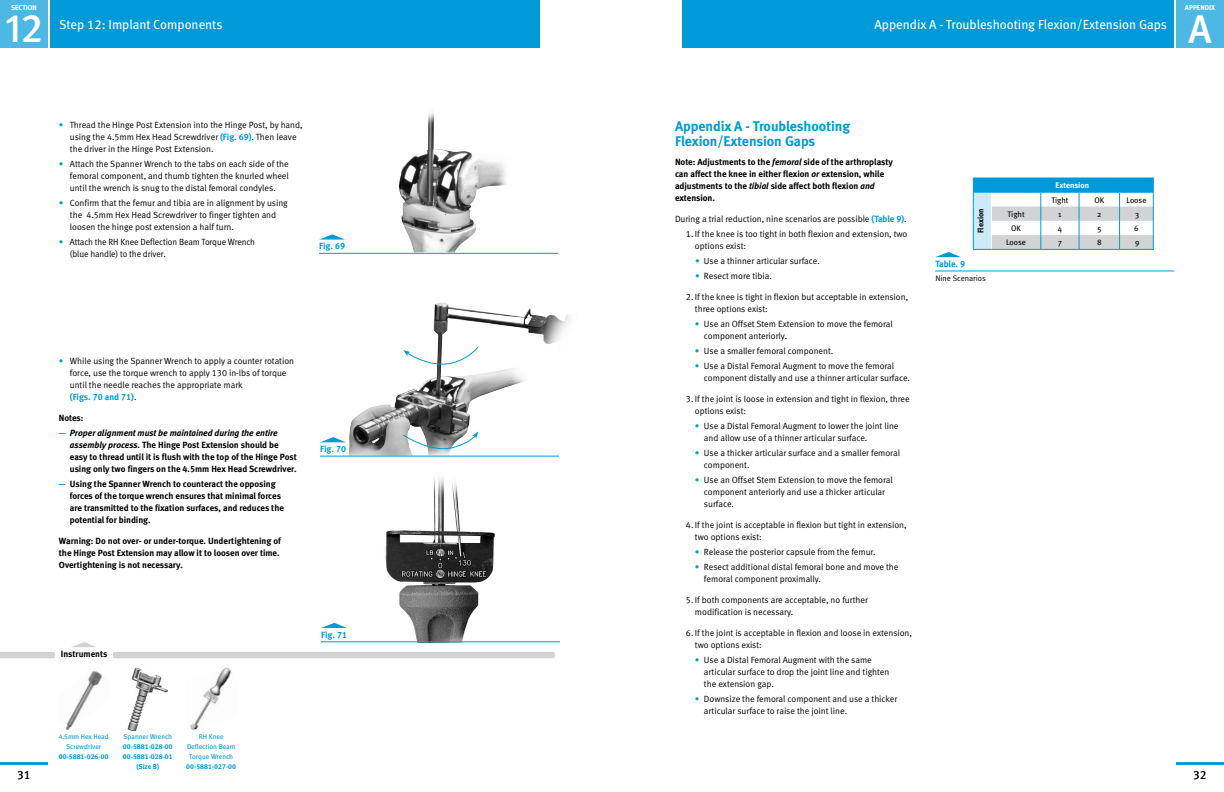
<style>
.page{position:relative;width:1224px;height:792px;background:#fff}
.page>*{position:absolute;margin:0;border:0;box-sizing:border-box;transform-origin:0 0}
.t1{font:40px "Meta Medium Expert";color:#fff}
.t2{font:500 40px "Meta";color:#fff}
.t3{font:14px/15px "Meta Bold LF";color:#009ad9}
.t4{font:13px "Meta Book LF";color:#fff}
.t5{font:12px "Meta Medium LF";color:#000}
.t6{font:9px/12px "Meta Normal LF";color:#000}
.t7{font:9px/12px "Meta Bold LF";color:#000}
.t8{font:9px "Meta Bold LF";color:#009ad9}
.t9{font:8px "Meta";color:#000}
.t10{font:8px "Meta Normal LF";color:#000}
.t11{font:8px "Meta Bold LF";color:#fff}
.t12{font:8px "Meta Bold LF";letter-spacing:-.005em;color:#000}
.t13{font:7px/10px "Meta";color:#009ad9;text-align:center}
.t14{font:7px/10px "Meta Bold LF";color:#009ad9;text-align:center}
.t15{font:7px "Meta Bold LF";color:#fff}
.s1{color:#009ad9}
.s2{font-family:"Meta Bold LF";color:#009ad9}
.s3{font-family:"Meta Normal LF";color:#000}
.s4{font-style:italic}
.s5{font-family:"Meta Book Expert"}
</style>
<div class="page">
<div style="left:50px;top:0;width:490px;height:48px;background:#009ad9"></div>
<div style="left:683px;top:0;width:491px;height:48px;background:#009ad9"></div>
<div style="left:1176px;top:0;width:48px;height:48px;background:#4db8e4"></div>
<div style="left:0;top:0;width:48px;height:48px;background:#4db8e4"></div>
<hr style="left:0;top:762px;width:48px;height:3px;background:#009ad9">
<hr style="left:1176px;top:762px;width:48px;height:3px;background:#009ad9">
<div style="left:113px;top:652px;width:442px;height:6px;background:#d1d3d4;border-radius:2px"></div>
<svg style="left:0;top:652px;width:55px;height:6px"></svg>
<svg style="left:72px;top:642px;width:24px;height:5px"></svg>
<img style="left:385px;top:476px;width:110px;height:165px">
<img style="left:349px;top:305px;width:221px;height:151px">
<svg style="left:402px;top:432px;width:76px;height:22px"></svg>
<svg style="left:403px;top:346px;width:76px;height:23px"></svg>
<hr style="left:320px;top:456px;width:239px;height:1px;background:#009ad9">
<svg style="left:321px;top:437px;width:24px;height:5px"></svg>
<hr style="left:321px;top:641px;width:239px;height:1px;background:#009ad9">
<svg style="left:321px;top:623px;width:26px;height:5px"></svg>
<img style="left:399px;top:112px;width:108px;height:140px">
<hr style="left:319px;top:253px;width:239px;height:1px;background:#009ad9">
<svg style="left:319px;top:234px;width:26px;height:6px"></svg>
<hr style="left:935px;top:270px;width:239px;height:1px;background:#009ad9">
<svg style="left:936px;top:252px;width:25px;height:5px"></svg>
<svg style="left:973px;top:178px;width:181px;height:72px"></svg>
<hr style="left:1120px;top:249px;width:34px;height:1px;background:#009ad9">
<img style="left:65px;top:671px;width:37px;height:59px">
<img style="left:128px;top:667px;width:40px;height:63px">
<img style="left:190px;top:667px;width:41px;height:63px">
<p class="t15" style="left:11px;top:4px;width:27px">SECTION</p>
<h1 class="t1" style="left:5px;top:5px;width:39px">12</h1>
<h3 class="t4" style="left:59px;top:17px;width:165px">Step 12: Implant Components</h3>
<p class="t6" style="left:70px;top:119px;width:234px;text-indent:-11px"><span class="s1">•</span> Thread the Hinge Post Extension into the Hinge Post, by hand, using the 4.5mm Hex Head Screwdriver <span class="s2">(Fig. 69)</span>. Then leave the driver in the Hinge Post Extension.</p>
<p class="t6" style="left:70px;top:158px;width:220px;text-align:justify;text-indent:-11px"><span class="s1">•</span> Attach the Spanner Wrench to the tabs on each side of the femoral component, and thumb tighten the knurled wheel until the wrench is snug to the distal femoral condyles.</p>
<p class="t6" style="left:70px;top:197px;width:219px;text-indent:-11px"><span class="s1">•</span> Confirm that the femur and tibia are in alignment by using the 4.5mm Hex Head Screwdriver to finger tighten and loosen the hinge post extension a half turn.</p>
<p class="t6" style="left:70px;top:236px;width:187px;text-indent:-11px"><span class="s1">•</span> Attach the RH Knee Deflection Beam Torque Wrench (blue handle) to the driver.</p>
<p class="t8" style="left:319px;top:241px;width:27px">Fig. 69</p>
<p class="t6" style="left:70px;top:354px;width:226px;text-indent:-11px"><span class="s1">•</span> While using the Spanner Wrench to apply a counter rotation force, use the torque wrench to apply 130 in-lbs of torque until the needle reaches the appropriate mark</p>
<p class="t8" style="left:70px;top:391px;width:68px">(Figs. 70 and 71)<span class="s3">.</span></p>
<p class="t7" style="left:59px;top:411px;width:26px">Notes:</p>
<p class="t7" style="left:70px;top:426px;width:228px;text-indent:-11px"><span class="s1">—</span> <span class="s4">Proper alignment must be maintained during the entire assembly process.</span> The Hinge Post Extension should be easy to thread until it is flush with the top of the Hinge Post using only two fingers on the 4.5mm Hex Head Screwdriver.</p>
<p class="t7" style="left:70px;top:477px;width:216px;text-indent:-11px"><span class="s1">—</span> Using the Spanner Wrench to counteract the opposing forces of the torque wrench ensures that minimal forces are transmitted to the fixation surfaces, and reduces the potential for binding.</p>
<p class="t7" style="left:59px;top:534px;width:223px">Warning: Do not over- or under-torque. Undertightening of the Hinge Post Extension may allow it to loosen over time.<br>Overtightening is not necessary.</p>
<p class="t8" style="left:320px;top:444px;width:27px">Fig. 70</p>
<p class="t7" style="left:61px;top:648px;width:48px">Instruments</p>
<p class="t8" style="left:321px;top:629px;width:27px">Fig. 71</p>
<h3 class="t4" style="left:875px;top:17px;width:294px">Appendix A - Troubleshooting Flexion/Extension Gaps</h3>
<p class="t15" style="left:1185px;top:4px;width:32px">APPENDIX</p>
<h1 class="t2" style="left:1188px;top:6px;width:25px">A</h1>
<h2 class="t3" style="left:675px;top:118px;width:177px">Appendix A - Troubleshooting<br>Flexion/Extension Gaps</h2>
<p class="t7" style="left:675px;top:156px;width:219px">Note: Adjustments to the <span class="s4">femoral</span> side of the arthroplasty can affect the knee in either flexion <span class="s4">or</span> extension, while adjustments to the <span class="s4">tibial</span> side affect both flexion <span class="s4">and </span>extension.</p>
<p class="t6" style="left:675px;top:213px;width:233px">During a trial reduction, nine scenarios are possible <span class="s2">(Table 9)</span>.</p>
<p class="t6" style="left:695px;top:228px;width:214px;text-indent:-9px">1. If the knee is too tight in both flexion and extension, two options exist:</p>
<p class="t6" style="left:695px;top:255px;width:126px"><span class="s1">•</span> Use a thinner articular surface.</p>
<p class="t6" style="left:695px;top:270px;width:78px"><span class="s1">•</span> Resect more tibia.</p>
<p class="t6" style="left:695px;top:291px;width:215px;text-indent:-9px">2. If the knee is tight in flexion but acceptable in extension, three options exist:</p>
<p class="t6" style="left:704px;top:318px;width:190px;text-indent:-9px"><span class="s1">•</span> Use an Offset Stem Extension to move the femoral component anteriorly.</p>
<p class="t6" style="left:695px;top:345px;width:140px"><span class="s1">•</span> Use a smaller femoral component.</p>
<p class="t6" style="left:704px;top:360px;width:208px;text-indent:-9px"><span class="s1">•</span> Use a Distal Femoral Augment to move the femoral component distally and use a thinner articular surface.</p>
<p class="t6" style="left:695px;top:393px;width:216px;text-indent:-9px">3. If the joint is loose in extension and tight in flexion, three options exist:</p>
<p class="t6" style="left:704px;top:420px;width:196px;text-indent:-9px"><span class="s1">•</span> Use a Distal Femoral Augment to lower the joint line and allow use of a thinner articular surface.</p>
<p class="t6" style="left:704px;top:447px;width:198px;text-indent:-9px"><span class="s1">•</span> Use a thicker articular surface and a smaller femoral component.</p>
<p class="t6" style="left:704px;top:474px;width:190px;text-indent:-9px"><span class="s1">•</span> Use an Offset Stem Extension to move the femoral component anteriorly and use a thicker articular surface.</p>
<p class="t6" style="left:695px;top:519px;width:213px;text-indent:-9px">4. If the joint is acceptable in flexion but tight in extension, two options exist:</p>
<p class="t6" style="left:695px;top:546px;width:182px"><span class="s1">•</span> Release the posterior capsule from the femur.</p>
<p class="t6" style="left:704px;top:561px;width:196px;text-indent:-9px"><span class="s1">•</span> Resect additional distal femoral bone and move the femoral component proximally.</p>
<p class="t6" style="left:695px;top:594px;width:175px;text-indent:-9px">5. If both components are acceptable, no further modification is necessary.</p>
<p class="t6" style="left:695px;top:627px;width:219px;text-indent:-9px">6. If the joint is acceptable in flexion and loose in extension, two options exist:</p>
<p class="t6" style="left:704px;top:654px;width:187px;text-indent:-9px"><span class="s1">•</span> Use a Distal Femoral Augment with the same articular surface to drop the joint line and tighten the extension gap.</p>
<p class="t6" style="left:704px;top:693px;width:195px;text-indent:-9px"><span class="s1">•</span> Downsize the femoral component and use a thicker articular surface to raise the joint line.</p>
<p class="t12" style="left:976px;top:233px;width:26px;rotate:-90deg">Flexion</p>
<p class="t8" style="left:935px;top:258px;width:31px">Table. 9</p>
<p class="t10" style="left:935px;top:273px;width:52px">Nine Scenarios</p>
<p class="t11" style="left:1056px;top:181px;width:35px">Extension</p>
<p class="t9" style="left:1051px;top:195px;width:19px">Tight</p>
<p class="t9" style="left:1094px;top:195px;width:11px">OK</p>
<p class="t9" style="left:1126px;top:195px;width:21px">Loose</p>
<p class="t9" style="left:1008px;top:209px;width:19px">Tight</p>
<p class="t9" style="left:1058px;top:209px;width:5px">1</p>
<p class="t9" style="left:1097px;top:209px;width:6px">2</p>
<p class="t9" style="left:1135px;top:209px;width:6px">3</p>
<p class="t9" style="left:1011px;top:224px;width:11px">OK</p>
<p class="t9" style="left:1058px;top:224px;width:6px">4</p>
<p class="t9" style="left:1097px;top:224px;width:5px">5</p>
<p class="t9" style="left:1134px;top:224px;width:6px">6</p>
<p class="t9" style="left:1006px;top:238px;width:21px">Loose</p>
<p class="t9" style="left:1058px;top:238px;width:5px">7</p>
<p class="t9" style="left:1097px;top:238px;width:6px">8</p>
<p class="t9" style="left:1135px;top:238px;width:6px">9</p>
<p class="t13" style="left:59px;top:731px;width:51px"><span class="s5">4</span>.<span class="s5">5</span>mm Hex Head<br>Screwdriver</p>
<p class="t14" style="left:59px;top:752px;width:51px">00-5881-026-00</p>
<p class="t13" style="left:124px;top:731px;width:50px">Spanner Wrench</p>
<p class="t14" style="left:123px;top:742px;width:51px">00-5881-028-00<br>00-5881-028-01 (Size B)</p>
<p class="t13" style="left:187px;top:731px;width:50px">RH Knee<br>Deflection Beam<br>Torque Wrench</p>
<p class="t14" style="left:186px;top:762px;width:51px">00-5881-027-00</p>
<h3 class="t5" style="left:17px;top:768px;width:15px">31</h3>
<h3 class="t5" style="left:1193px;top:768px;width:15px">32</h3>
</div>
